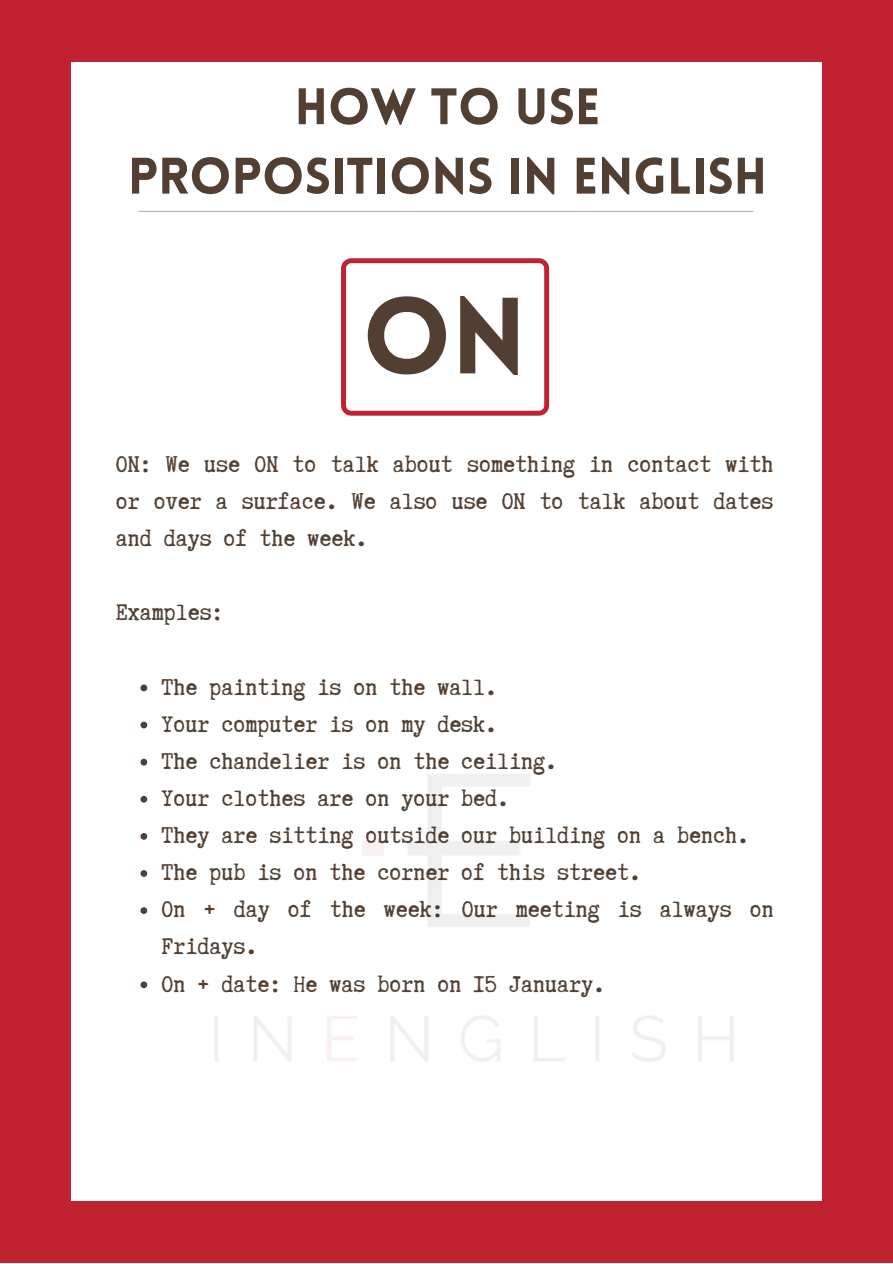
<style>
.page{position:relative;width:893px;height:1264px;background:#fff}
.page>*{position:absolute;margin:0;border:0;box-sizing:border-box;transform-origin:0 0}
.t1{font:900 105.9px "Lovelo";color:#523f31}
.t2{font:900 50.25px/69.3px "Lovelo";color:#523f31;text-align:center}
.t3{font:27px/37px "Truetypewriter Polygl OTT";color:#523f31}
</style>
<div class="page">
<div style="left:0;top:0;width:892px;height:1262px;background:#c02231"></div>
<div style="left:71px;top:62px;width:750px;height:1138px;background:#fff"></div>
<hr style="left:139px;top:211px;width:614px;height:1px;background:#bbb3a9">
<svg style="left:140px;top:684px;width:7px;height:7px"></svg>
<svg style="left:140px;top:721px;width:7px;height:7px"></svg>
<svg style="left:140px;top:758px;width:4px;height:7px"></svg>
<svg style="left:140px;top:796px;width:4px;height:6px"></svg>
<svg style="left:140px;top:833px;width:4px;height:6px"></svg>
<svg style="left:140px;top:870px;width:4px;height:6px"></svg>
<svg style="left:140px;top:907px;width:4px;height:7px"></svg>
<svg style="left:140px;top:981px;width:4px;height:7px"></svg>
<svg style="left:341px;top:258px;width:208px;height:157px"></svg>
<img style="left:144px;top:758px;width:590px;height:303px">
<h2 class="t2" style="left:128px;top:77px;width:640px">HOW TO USE<br>PROPOSITIONS IN ENGLISH</h2>
<h1 class="t1" style="left:362px;top:294px;width:166px">ON</h1>
<p class="t3" style="left:116px;top:445px;width:659px;text-align:justify">ON: We use ON to talk about something in contact with or over a surface. We also use ON to talk about dates and days of the week.</p>
<p class="t3" style="left:116px;top:594px;width:109px">Examples:</p>
<p class="t3" style="left:162px;top:668px;width:613px">The painting is on the wall.<br>Your computer is on my desk.<br>The chandelier is on the ceiling.<br>Your clothes are on your bed.<br>They are sitting outside our building on a bench.<br>The pub is on the corner of this street.<br>On + day of the week: Our meeting is always on<br>Fridays.<br>On + date: He was born on 15 January.</p>
</div>
